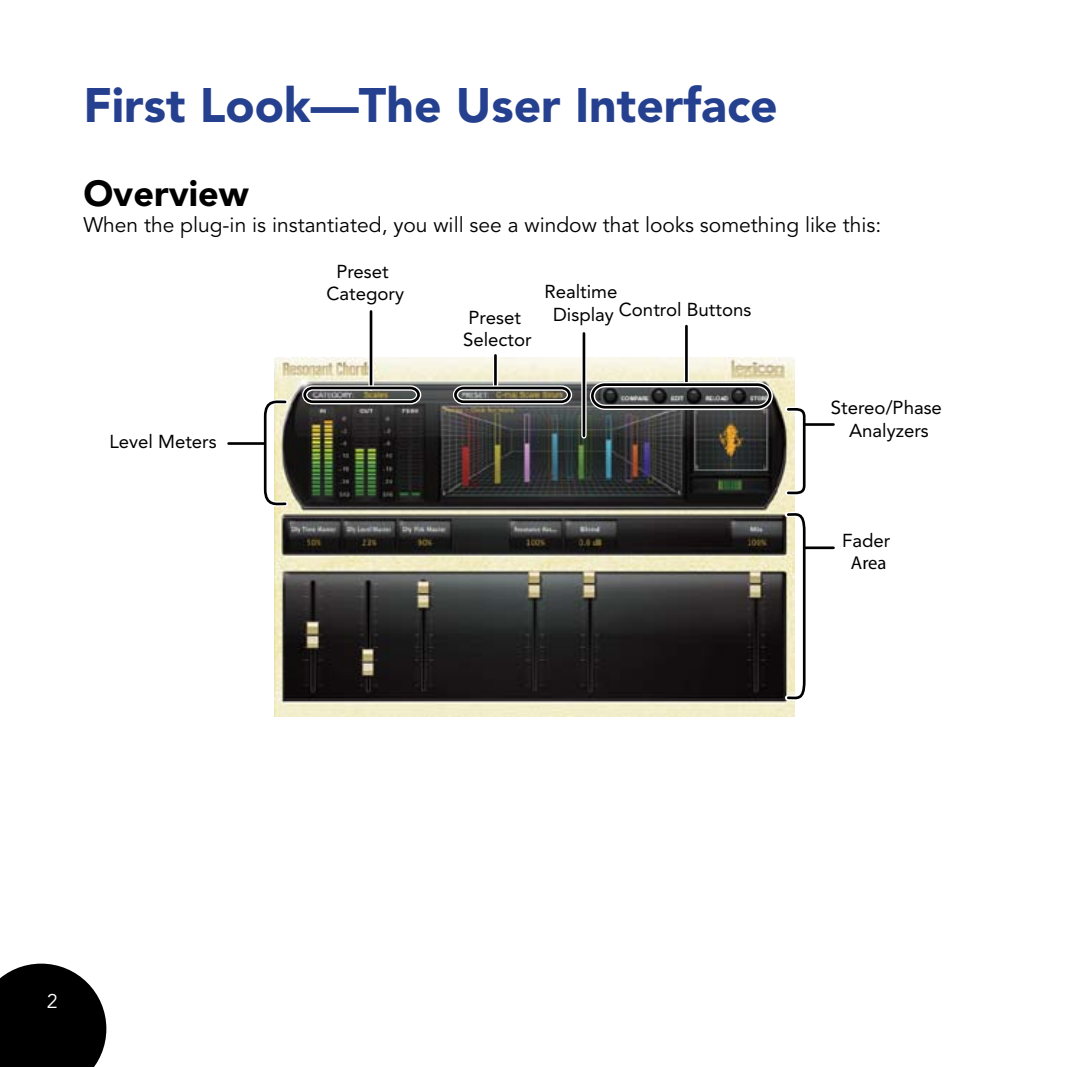
<style>
.page{position:relative;width:1067px;height:1067px;background:#fff}
.page>*{position:absolute;margin:0;border:0;box-sizing:border-box;transform-origin:0 0}
.t1{font:900 48px "Avenir";color:#25408f}
.t2{font:900 36px "Avenir";color:#000}
.t3{font:21px "Avenir";color:#000}
.t4{font:19.8px "Avenir";color:#fff}
.t5{font:18.6px/22.2px "Avenir";color:#000;text-align:center}
.t6{font:18.6px "Myriad Pro";color:#000}
</style>
<div class="page">
<svg style="left:0;top:963px;width:106px;height:103px;background:#1c1c1c"></svg>
<img style="left:275px;top:357px;width:519px;height:359px">
<svg style="left:809px;top:549px;width:23px;height:1px"></svg>
<svg style="left:782px;top:509px;width:27px;height:194px"></svg>
<hr style="left:804px;top:546px;width:29px;height:3px;background:#000">
<svg style="left:782px;top:404px;width:24px;height:94px"></svg>
<hr style="left:804px;top:423px;width:29px;height:3px;background:#000">
<svg style="left:263px;top:396px;width:28px;height:113px"></svg>
<hr style="left:229px;top:442px;width:35px;height:3px;background:#000">
<div style="left:368px;top:311px;width:6px;height:77px;background:#aaa"></div>
<hr style="left:370px;top:311px;width:2px;height:77px;background:#000">
<div style="left:493px;top:355px;width:5px;height:31px;background:#fff"></div>
<hr style="left:494px;top:355px;width:3px;height:31px;background:#000">
<svg style="left:581px;top:333px;width:5px;height:103px"></svg>
<hr style="left:582px;top:333px;width:3px;height:103px;background:#000">
<svg style="left:683px;top:326px;width:6px;height:53px"></svg>
<hr style="left:685px;top:326px;width:2px;height:58px;background:#000">
<svg style="left:450px;top:383px;width:125px;height:24px;background:#72716c"></svg>
<svg style="left:299px;top:383px;width:125px;height:24px;background:#6a6a67"></svg>
<svg style="left:587px;top:379px;width:188px;height:33px;background:#696a68"></svg>
<h1 class="t1" style="left:83px;top:76px;width:696px">First Look—The User Interface</h1>
<h2 class="t2" style="left:83px;top:172px;width:167px">Overview</h2>
<p class="t3" style="left:83px;top:212px;width:799px">When the plug-in is instantiated, you will see a window that looks something like this:</p>
<p class="t5" style="left:109px;top:430px;width:109px">Level Meters</p>
<p class="t5" style="left:326px;top:260px;width:79px">Preset<br>Category</p>
<p class="t5" style="left:463px;top:306px;width:70px;text-align:left">Preset<br>Selector</p>
<p class="t5" style="left:544px;top:281px;width:75px">Realtime<br>Display</p>
<p class="t5" style="left:619px;top:298px;width:134px">Control Buttons</p>
<p class="t5" style="left:830px;top:397px;width:113px">Stereo/Phase<br>Analyzers</p>
<p class="t5" style="left:842px;top:529px;width:50px">Fader</p>
<p class="t6" style="left:851px;top:551px;width:37px">Area</p>
<p class="t4" style="left:47px;top:989px;width:12px">2</p>
</div>
